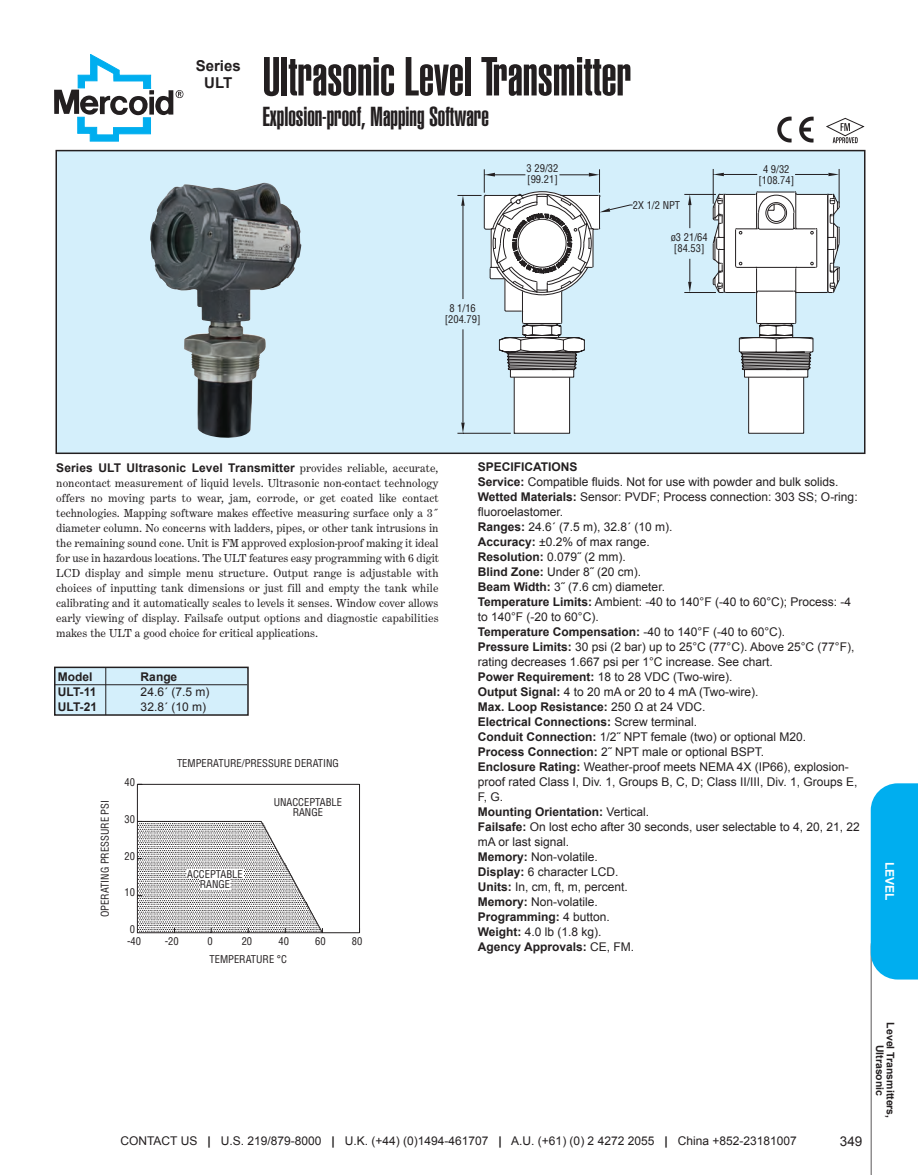
<style>
.page{position:relative;width:918px;height:1175px;background:#fff}
.page>*{position:absolute;margin:0;border:0;box-sizing:border-box;transform-origin:0 0}
.t1{font:900 extra-condensed 54px "Helvetica";color:#231f20}
.t2{font:900 extra-condensed 27px "Helvetica";color:#231f20}
.t3{font:700 15px/16.5px "Arial";color:#231f20;text-align:center}
.t4{font:13.5px "Arial";color:#231f20}
.t5{font:12px/15px "Arial";color:#231f20}
.t6{font:12px/15px "Century Expanded T";color:#231f20;text-align:justify}
.t7{font:700 12px/15px "Arial";letter-spacing:.01em;color:#231f20}
.t8{font:700 12px "Arial";color:#fff}
.t9{font:condensed 10.5px/10.5px "Helvetica";color:#231f20;text-align:center}
.t10{font:700 10.5px/10.5px "Arial";color:#231f20;text-align:center}
.s1{font-family:"Century Expanded T";font-weight:400}
.s2{font-weight:700}
</style>
<div class="page">
<div style="left:56px;top:151px;width:809px;height:302px;background:#d4effb"></div>
<div style="left:56px;top:150px;width:810px;height:304px;border:2px solid #231f20"></div>
<svg style="left:54px;top:54px;width:129px;height:87px"></svg>
<svg style="left:799px;top:117px;width:15px;height:25px"></svg>
<svg style="left:777px;top:117px;width:15px;height:25px"></svg>
<svg style="left:826px;top:118px;width:38px;height:25px"></svg>
<svg style="left:457px;top:169px;width:383px;height:265px"></svg>
<img style="left:150px;top:183px;width:152px;height:255px">
<svg style="left:137px;top:783px;width:223px;height:150px"></svg>
<div style="left:55px;top:667px;width:193px;height:48px;background:#d4effb"></div>
<div style="left:54px;top:666px;width:195px;height:49px;border:2px solid #231f20"></div>
<hr style="left:105px;top:668px;width:1px;height:47px;background:#231f20">
<hr style="left:55px;top:684px;width:192px;height:1px;background:#231f20">
<svg style="left:871px;top:783px;width:47px;height:392px"></svg>
<p class="t3" style="left:196px;top:58px;width:47px">Series<br>ULT</p>
<h1 class="t1" style="left:262px;top:57px;width:371px">Ultrasonic Level Transmitter</h1>
<h2 class="t2" style="left:262px;top:106px;width:228px">Explosion-proof, Mapping Software</h2>
<p class="t9" style="left:527px;top:163px;width:33px;text-align:left">3 29/32 [99.21]</p>
<p class="t9" style="left:445px;top:303px;width:37px">8 1/16 [204.79]</p>
<p class="t9" style="left:633px;top:200px;width:49px">2X 1/2 NPT</p>
<p class="t9" style="left:671px;top:232px;width:39px">ø3 21/64 [84.53]</p>
<p class="t9" style="left:758px;top:164px;width:37px">4 9/32 [108.74]</p>
<p class="t7" style="left:56px;top:460px;width:384px">Series ULT Ultrasonic Level Transmitter <span class="s1">provides reliable, accurate,</span></p>
<p class="t6" style="left:56px;top:475px;width:384px">noncontact measurement of liquid levels. Ultrasonic non-contact technology offers no moving parts to wear, jam, corrode, or get coated like contact technologies. Mapping software makes effective measuring surface only a 3˝ diameter column. No concerns with ladders, pipes, or other tank intrusions in the remaining sound cone. Unit is FM approved explosion-proof making it ideal for use in hazardous locations. The ULT features easy programming with 6 digit LCD display and simple menu structure. Output range is adjustable with choices of inputting tank dimensions or just fill and empty the tank while calibrating and it automatically scales to levels it senses. Window cover allows early viewing of display. Failsafe output options and diagnostic capabilities makes the ULT a good choice for critical applications.</p>
<p class="t7" style="left:58px;top:669px;width:41px">Model<br>ULT-11<br>ULT-21</p>
<p class="t7" style="left:141px;top:669px;width:38px">Range</p>
<p class="t5" style="left:141px;top:684px;width:70px">24.6´ (7.5 m)<br>32.8´ (10 m)</p>
<p class="t9" style="left:100px;top:917px;width:119px;rotate:-90deg">OPERATING PRESSURE PSI</p>
<p class="t9" style="left:177px;top:757px;width:163px">TEMPERATURE/PRESSURE DERATING</p>
<p class="t9" style="left:125px;top:777px;width:12px">40</p>
<p class="t9" style="left:125px;top:814px;width:12px">30</p>
<p class="t9" style="left:125px;top:850px;width:12px">20</p>
<p class="t9" style="left:125px;top:887px;width:12px">10</p>
<p class="t9" style="left:127px;top:923px;width:15px;line-height:11.7px;text-align:left">0 -40</p>
<p class="t9" style="left:165px;top:936px;width:15px">-20</p>
<p class="t9" style="left:208px;top:936px;width:7px">0</p>
<p class="t9" style="left:242px;top:936px;width:12px">20</p>
<p class="t9" style="left:278px;top:936px;width:12px">40</p>
<p class="t9" style="left:315px;top:936px;width:12px">60</p>
<p class="t9" style="left:352px;top:936px;width:12px">80</p>
<p class="t9" style="left:274px;top:796px;width:70px">UNACCEPTABLE<br>RANGE</p>
<p class="t9" style="left:187px;top:869px;width:57px">ACCEPTABLE<br>RANGE</p>
<p class="t9" style="left:210px;top:954px;width:79px">TEMPERATURE °C</p>
<p class="t5" style="left:478px;top:459px;width:384px"><span class="s2">SpecificaTionS<br>Service:</span> Compatible fluids. Not for use with powder and bulk solids.<br><span class="s2">Wetted Materials:</span> Sensor: PVDF; Process connection: 303 SS; O-ring: fluoroelastomer.<br><span class="s2">Ranges:</span> 24.6´ (7.5 m), 32.8´ (10 m).<br><span class="s2">accuracy:</span> ±0.2% of max range.<br><span class="s2">Resolution:</span> 0.079˝ (2 mm).<br><span class="s2">Blind Zone:</span> Under 8˝ (20 cm).<br><span class="s2">Beam Width:</span> 3˝ (7.6 cm) diameter.<br><span class="s2">Temperature Limits:</span> Ambient: -40 to 140°F (-40 to 60°C); Process: -4 to 140°F (-20 to 60°C).<br><span class="s2">Temperature compensation:</span> -40 to 140°F (-40 to 60°C).<br><span class="s2">pressure Limits:</span> 30 psi (2 bar) up to 25°C (77°C). Above 25°C (77°F), rating decreases 1.667 psi per 1°C increase. See chart.<br><span class="s2">power Requirement:</span> 18 to 28 VDC (Two-wire).<br><span class="s2">output Signal:</span> 4 to 20 mA or 20 to 4 mA (Two-wire).<br><span class="s2">Max. Loop Resistance:</span> 250 Ω at 24 VDC.<br><span class="s2">electrical connections:</span> Screw terminal.<br><span class="s2">conduit connection:</span> 1/2˝ NPT female (two) or optional M20.<br><span class="s2">process connection:</span> 2˝ NPT male or optional BSPT.<br><span class="s2">enclosure Rating:</span> Weather-proof meets NEMA 4X (IP66), explosion&shy;proof rated Class I, Div. 1, Groups B, C, D; Class II/III, Div. 1, Groups E, F, G.<br><span class="s2">Mounting orientation:</span> Vertical.<br><span class="s2">failsafe:</span> On lost echo after 30 seconds, user selectable to 4, 20, 21, 22 mA or last signal.<br><span class="s2">Memory:</span> Non-volatile.<br><span class="s2">Display:</span> 6 character LCD.<br><span class="s2">Units:</span> In, cm, ft, m, percent.<br><span class="s2">Memory:</span> Non-volatile.<br><span class="s2">programming:</span> 4 button.<br><span class="s2">Weight:</span> 4.0 lb (1.8 kg).<br><span class="s2">agency approvals:</span> CE, FM.</p>
<p class="t8" style="left:896px;top:862px;width:40px;rotate:90deg">LeVeL</p>
<p class="t5" style="left:121px;top:1133px;width:678px">CONTACT US <span class="s2">|</span> U.S. 219/879-8000 <span class="s2">|</span> U.K. (+44) (0)1494-461707 <span class="s2">|</span> A.U. (+61) (0) 2 4272 2055 <span class="s2">|</span> China +852-23181007</p>
<p class="t4" style="left:840px;top:1133px;width:24px">349</p>
<p class="t10" style="left:896px;top:1022px;width:97px;rotate:90deg">Level Transmitters,<br>Ultrasonic</p>
</div>
